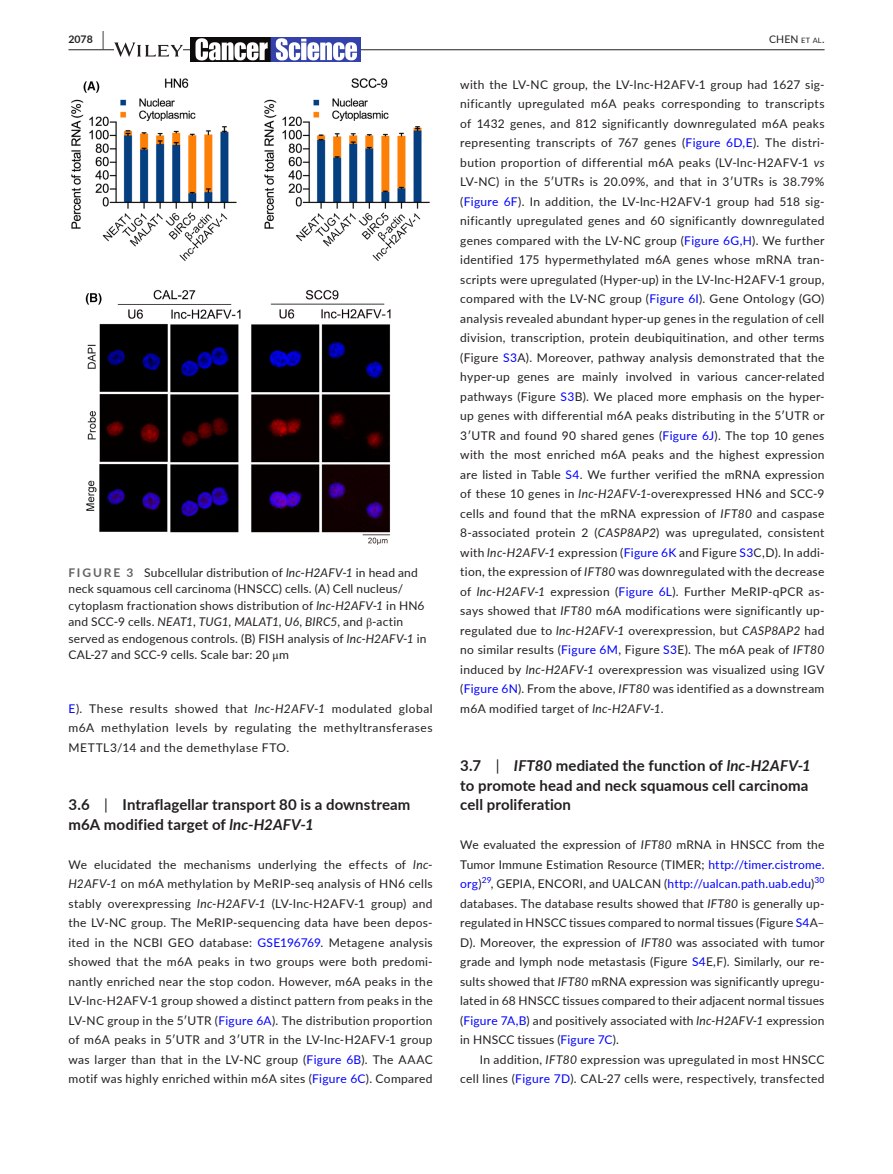
<style>
.page{position:relative;width:893px;height:1174px;background:#fff}
.page>*{position:absolute;margin:0;border:0;box-sizing:border-box;transform-origin:0 0}
.t1{font:700 15px/19.5px "Lato";letter-spacing:.01em;color:#231f20}
.t2{font:12px/19.5px "Lato";letter-spacing:.02em;color:#231f20;text-align:justify}
.t3{font:12px "Lato";letter-spacing:.015em;color:#00f}
.t4{font:10.5px "Lato";color:#231f20}
.t5{font:700 10.5px "Lato";color:#231f20}
.t6{font:8.4px "Lato";color:#00f}
.s1{font-size:19.5px}
.s2{font-size:7.35px}
.s3{font-weight:700;color:#636366}
.s4{font-style:italic}
.s5{font-family:"STIX"}
.s6{color:#00f}
.s7{font-weight:400}
.s8{color:#231f20}
</style>
<div class="page">
<hr style="left:68px;top:49px;width:756px;height:1px;background:#231f20">
<svg style="left:114px;top:42px;width:69px;height:15px"></svg>
<img style="left:191px;top:38px;width:170px;height:24px">
<img style="left:72px;top:78px;width:357px;height:467px">
<p class="t5" style="left:68px;top:31px;width:37px">2078 <span class="s1">|</span></p>
<p class="t4" style="left:769px;top:31px;width:57px">CHEN <span class="s2">et al</span>.</p>
<p class="t2" style="left:68px;top:564px;width:360px;line-height:16.5px;text-align:left"><span class="s3">FIGURE 3</span> Subcellular distribution of <span class="s4">lnc</span>-<span class="s4">H2AFV</span>-<span class="s4">1</span> in head and neck squamous cell carcinoma (HNSCC) cells. (A) Cell nucleus/ cytoplasm fractionation shows distribution of <span class="s4">lnc</span>-<span class="s4">H2AFV</span>-<span class="s4">1</span> in HN6 and SCC-9 cells. <span class="s4">NEAT1</span>, <span class="s4">TUG1</span>, <span class="s4">MALAT1</span>, <span class="s4">U6</span>, <span class="s4">BIRC5</span>, and <span class="s5">β</span>-actin served as endogenous controls. (B) FISH analysis of <span class="s4">lnc</span>-<span class="s4">H2AFV</span>-<span class="s4">1</span> in CAL-27 and SCC-9 cells. Scale bar: 20 <span class="s5">μ</span>m</p>
<p class="t2" style="left:68px;top:698px;width:366px"><span class="s6">E</span>). These results showed that <span class="s4">lnc</span>-<span class="s4">H2AFV</span>-<span class="s4">1</span> modulated global m6A methylation levels by regulating the methyltransferases METTL3/14 and the demethylase FTO.</p>
<p class="t1" style="left:68px;top:794px;width:343px">3.6 <span class="s7">|</span> Intraflagellar transport 80 is a downstream m6A modified target of <span class="s4">lnc</span>-<span class="s4">H2AFV</span>-<span class="s4">1</span></p>
<p class="t2" style="left:68px;top:854px;width:366px">We elucidated the mechanisms underlying the effects of <span class="s4">lnc</span>-<span class="s4">H2AFV</span>-<span class="s4">1</span> on m6A methylation by MeRIP-seq analysis of HN6 cells stably overexpressing <span class="s4">lnc</span>-<span class="s4">H2AFV</span>-<span class="s4">1</span> (LV-lnc-H2AFV-1 group) and the LV-NC group. The MeRIP-sequencing data have been depos&shy;ited in the NCBI GEO database: <span class="s6">GSE196769</span>. Metagene analysis showed that the m6A peaks in two groups were both predomi&shy;nantly enriched near the stop codon. However, m6A peaks in the LV-lnc-H2AFV-1 group showed a distinct pattern from peaks in the LV-NC group in the 5′UTR (<span class="s6">Figure 6A</span>). The distribution proportion of m6A peaks in 5′UTR and 3′UTR in the LV-lnc-H2AFV-1 group was larger than that in the LV-NC group (<span class="s6">Figure 6B</span>). The AAAC motif was highly enriched within m6A sites (<span class="s6">Figure 6C</span>). Compared</p>
<p class="t2" style="left:460px;top:74px;width:366px">with the LV-NC group, the LV-lnc-H2AFV-1 group had 1627 sig&shy;nificantly upregulated m6A peaks corresponding to transcripts of 1432 genes, and 812 significantly downregulated m6A peaks representing transcripts of 767 genes (<span class="s6">Figure 6D,E</span>). The distri&shy;bution proportion of differential m6A peaks (LV-lnc-H2AFV-1 <span class="s4">vs </span>LV-NC) in the 5′UTRs is 20.09%, and that in 3′UTRs is 38.79% (<span class="s6">Figure 6F</span>). In addition, the LV-lnc-H2AFV-1 group had 518 sig&shy;nificantly upregulated genes and 60 significantly downregulated genes compared with the LV-NC group (<span class="s6">Figure 6G,H</span>). We further identified 175 hypermethylated m6A genes whose mRNA tran&shy;scripts were upregulated (Hyper-up) in the LV-lnc-H2AFV-1 group, compared with the LV-NC group (<span class="s6">Figure 6I</span>). Gene Ontology (GO) analysis revealed abundant hyper-up genes in the regulation of cell division, transcription, protein deubiquitination, and other terms (Figure <span class="s6">S3</span>A). Moreover, pathway analysis demonstrated that the hyper-up genes are mainly involved in various cancer-related pathways (Figure <span class="s6">S3</span>B). We placed more emphasis on the hyper&shy;up genes with differential m6A peaks distributing in the 5′UTR or 3′UTR and found 90 shared genes (<span class="s6">Figure 6J</span>). The top 10 genes with the most enriched m6A peaks and the highest expression are listed in Table <span class="s6">S4</span>. We further verified the mRNA expression of these 10 genes in <span class="s4">lnc</span>-<span class="s4">H2AFV</span>-<span class="s4">1</span>-overexpressed HN6 and SCC-9 cells and found that the mRNA expression of <span class="s4">IFT80</span> and caspase 8-associated protein 2 (<span class="s4">CASP8AP2</span>) was upregulated, consistent with <span class="s4">lnc</span>-<span class="s4">H2AFV</span>-<span class="s4">1</span> expression (<span class="s6">Figure 6K</span> and Figure <span class="s6">S3</span>C,D). In addi&shy;tion, the expression of <span class="s4">IFT80</span> was downregulated with the decrease of <span class="s4">lnc</span>-<span class="s4">H2AFV</span>-<span class="s4">1</span> expression (<span class="s6">Figure 6L</span>). Further MeRIP-qPCR as&shy;says showed that <span class="s4">IFT80</span> m6A modifications were significantly up&shy;regulated due to <span class="s4">lnc</span>-<span class="s4">H2AFV</span>-<span class="s4">1</span> overexpression, but <span class="s4">CASP8AP2</span> had no similar results (<span class="s6">Figure 6M</span>, Figure <span class="s6">S3</span>E). The m6A peak of <span class="s4">IFT80 </span>induced by <span class="s4">lnc</span>-<span class="s4">H2AFV</span>-<span class="s4">1</span> overexpression was visualized using IGV (<span class="s6">Figure 6N</span>). From the above, <span class="s4">IFT80</span> was identified as a downstream m6A modified target of <span class="s4">lnc</span>-<span class="s4">H2AFV</span>-<span class="s4">1</span>.</p>
<p class="t1" style="left:460px;top:755px;width:352px">3.7 <span class="s7">|</span> <span class="s4">IFT80</span> mediated the function of <span class="s4">lnc</span>-<span class="s4">H2AFV</span>-<span class="s4">1 </span>to promote head and neck squamous cell carcinoma cell proliferation</p>
<p class="t2" style="left:460px;top:834px;width:366px">We evaluated the expression of <span class="s4">IFT80</span> mRNA in HNSCC from the Tumor Immune Estimation Resource (TIMER; <span class="s6">http://timer.cistrome. org</span>)</p>
<p class="t6" style="left:482px;top:874px;width:11px">29</p>
<p class="t3" style="left:491px;top:875px;width:325px"><span class="s8">, GEPIA, ENCORI, and UALCAN (</span>http://ualcan.path.uab.edu<span class="s8">)</span></p>
<p class="t6" style="left:814px;top:874px;width:12px">30</p>
<p class="t2" style="left:460px;top:893px;width:366px">databases. The database results showed that <span class="s4">IFT80</span> is generally up&shy;regulated in HNSCC tissues compared to normal tissues (Figure <span class="s6">S4</span>A– D). Moreover, the expression of <span class="s4">IFT80</span> was associated with tumor grade and lymph node metastasis (Figure <span class="s6">S4</span>E,F). Similarly, our re&shy;sults showed that <span class="s4">IFT80</span> mRNA expression was significantly upregu&shy;lated in 68 HNSCC tissues compared to their adjacent normal tissues (<span class="s6">Figure 7A,B</span>) and positively associated with <span class="s4">lnc</span>-<span class="s4">H2AFV</span>-<span class="s4">1</span> expression in HNSCC tissues (<span class="s6">Figure 7C</span>).</p>
<p class="t2" style="left:460px;top:1049px;width:366px;text-align:right">In addition, <span class="s4">IFT80</span> expression was upregulated in most HNSCC cell lines (<span class="s6">Figure 7D</span>). CAL-27 cells were, respectively, transfected</p>
</div>
